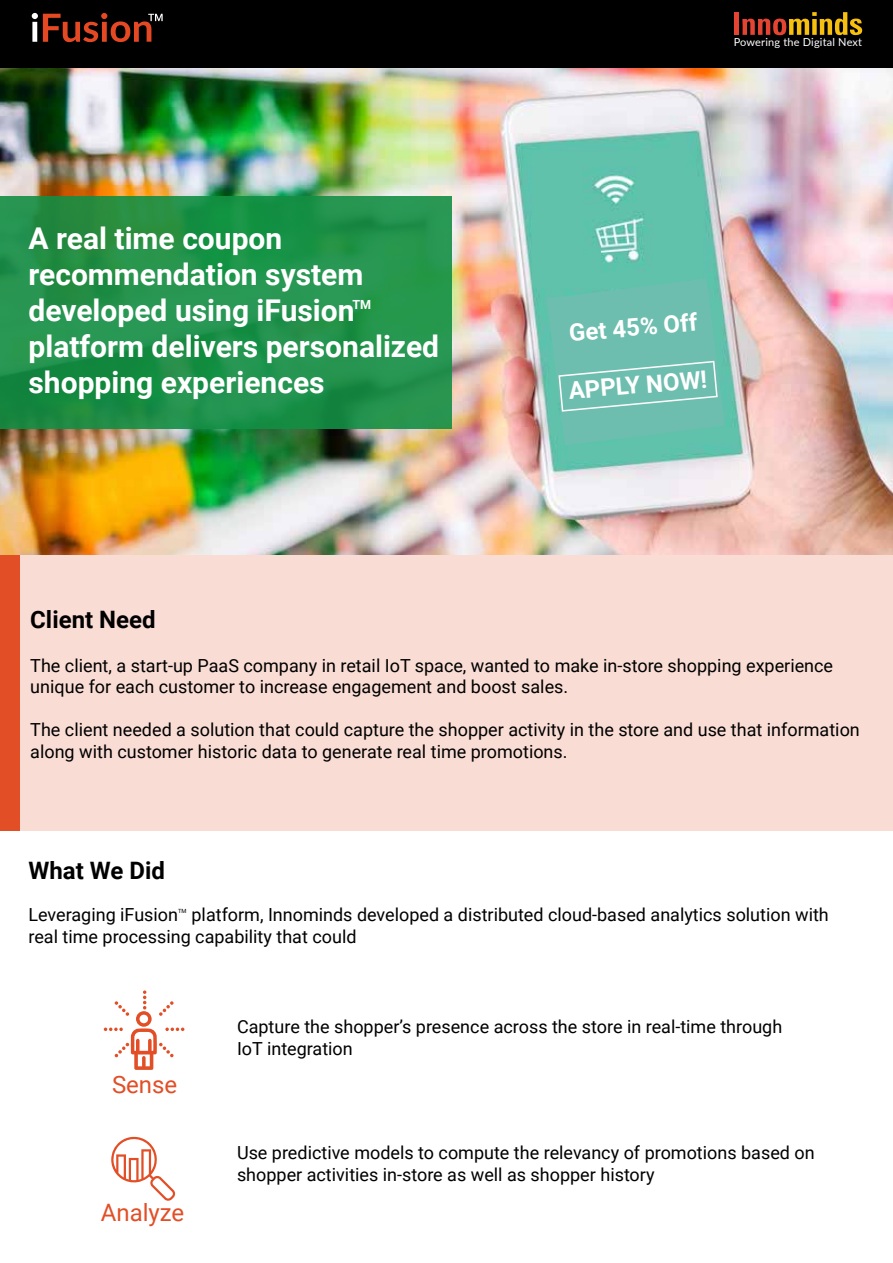
<style>
.page{position:relative;width:893px;height:1263px;background:#fff}
.page>*{position:absolute;margin:0;border:0;box-sizing:border-box;transform-origin:0 0}
.t1{font:700 30px/36px "Roboto";color:#fff}
.t2{font:700 24px "Roboto";color:#000}
.t3{font:700 24px "Roboto";color:#fff}
.t4{font:24px "Roboto";color:#e24e26}
.t5{font:18px/21.6px "Roboto";color:#000}
.t6{font:700 12.6px "Roboto";color:#fff}
.t7{font:10.95px "Lato";letter-spacing:.015em;color:#fff}
.t8{font:5.7px "Roboto";color:#000}
</style>
<div class="page">
<div style="left:0;top:536px;width:893px;height:295px;background:#f9dcd4"></div>
<div style="left:0;top:536px;width:20px;height:295px;background:#e24e26"></div>
<img style="left:0;top:68px;width:893px;height:487px">
<div style="left:0;top:0;width:893px;height:68px;background:#000"></div>
<div style="left:734px;top:12px;width:5px;height:23px;background:#e64432"></div>
<svg style="left:742px;top:12px;width:121px;height:24px"></svg>
<svg style="left:0;top:196px;width:452px;height:233px;background:#21914a"></svg>
<svg style="left:104px;top:990px;width:80px;height:80px"></svg>
<svg style="left:111px;top:1136px;width:65px;height:65px"></svg>
<svg style="left:547px;top:279px;width:178px;height:166px;background:#6ec0b0"></svg>
<svg style="left:32px;top:13px;width:131px;height:29px"></svg>
<h1 class="t1" style="left:28px;top:219px;width:412px">A real time coupon recommendation system developed using iFusion platform delivers personalized shopping experiences</h1>
<p class="t6" style="left:352px;top:296px;width:20px">TM</p>
<p class="t7" style="left:734px;top:34px;width:130px">Powering the Digital Next</p>
<h2 class="t3" style="left:568px;top:316px;width:130px;rotate:-5deg">Get 45% Off</h2>
<h2 class="t3" style="left:567px;top:374px;width:140px;rotate:-5deg">APPLY NOW!</h2>
<h2 class="t2" style="left:30px;top:603px;width:127px">Client Need</h2>
<p class="t5" style="left:30px;top:654px;width:804px">The client, a start-up PaaS company in retail IoT space, wanted to make in-store shopping experience unique for each customer to increase engagement and boost sales.</p>
<p class="t5" style="left:30px;top:718px;width:831px">The client needed a solution that could capture the shopper activity in the store and use that information along with customer historic data to generate real time promotions.</p>
<h2 class="t2" style="left:28px;top:853px;width:138px">What We Did</h2>
<p class="t5" style="left:28px;top:903px;width:802px">Leveraging iFusion platform, Innominds developed a distributed cloud-based analytics solution with real time processing capability that could</p>
<p class="t8" style="left:178px;top:907px;width:10px">TM</p>
<h2 class="t4" style="left:112px;top:1068px;width:67px">Sense</h2>
<h2 class="t4" style="left:101px;top:1195px;width:85px">Analyze</h2>
<p class="t5" style="left:237px;top:1015px;width:547px">Capture the shopper’s presence across the store in real-time through<br>IoT integration</p>
<p class="t5" style="left:237px;top:1141px;width:579px">Use predictive models to compute the relevancy of promotions based on shopper activities in-store as well as shopper history</p>
</div>
